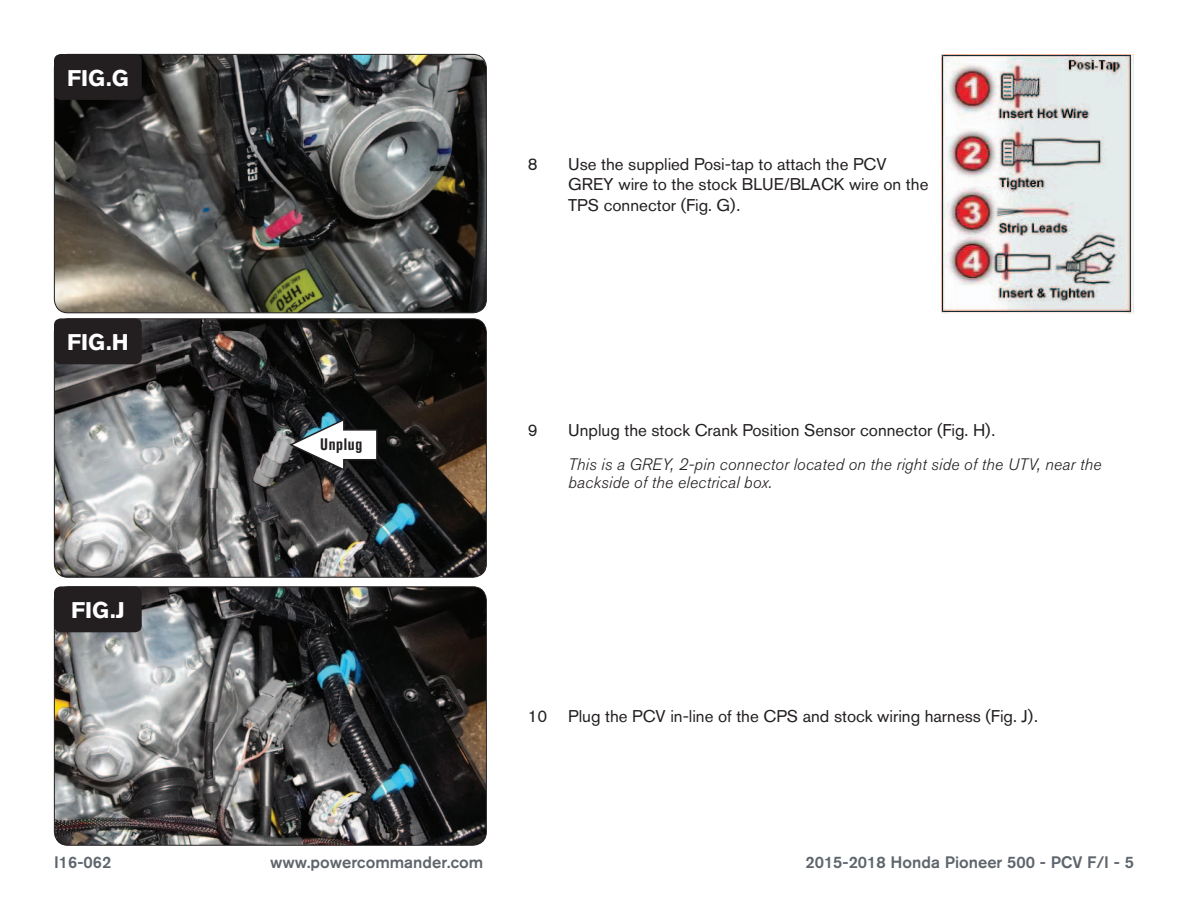
<style>
.page{position:relative;width:1188px;height:918px;background:#fff}
.page>*{position:absolute;margin:0;border:0;box-sizing:border-box;transform-origin:0 0}
.t1{font:700 22.5px "Akzidenz Grotesk BQ";color:#fff}
.Bodycopy{font:16.8px/20.2px "Akzidenz Grotesk BQ";color:#231f20}
.Bodycopy-2{font:italic 300 16.5px/18px "Akzidenz Grotesk BQ";letter-spacing:.01em;color:#231f20}
.t2{font:500 16.5px "Akzidenz Grotesk BQ";color:#5e656c}
.Callouts{font:700 condensed 16.5px "Akzidenz Grotesk BQ";letter-spacing:.04em;color:#231f20}
</style>
<div class="page">
<img style="left:54px;top:54px;width:432px;height:259px">
<div style="left:54px;top:54px;width:433px;height:259px;border:1px solid #231f20;border-radius:14px"></div>
<div style="left:54px;top:54px;width:88px;height:46px;background:#231f20;border-radius:7px"></div>
<img style="left:54px;top:319px;width:431px;height:258px">
<div style="left:54px;top:318px;width:433px;height:260px;border:1px solid #231f20;border-radius:14px"></div>
<div style="left:54px;top:318px;width:88px;height:46px;background:#231f20;border-radius:7px"></div>
<img style="left:942px;top:54px;width:192px;height:259px">
<img style="left:54px;top:587px;width:431px;height:258px">
<div style="left:54px;top:586px;width:433px;height:260px;border:1px solid #231f20;border-radius:14px"></div>
<div style="left:54px;top:586px;width:88px;height:46px;background:#231f20;border-radius:7px"></div>
<svg style="left:287px;top:418px;width:91px;height:54px"></svg>
<p class="t1" style="left:67px;top:65px;width:63px">FIG.G</p>
<p class="t1" style="left:67px;top:329px;width:63px">FIG.H</p>
<p class="t1" style="left:71px;top:597px;width:55px">FIG.J</p>
<p class="Callouts" style="left:320px;top:435px;width:44px">Unplug</p>
<p class="Bodycopy" style="left:528px;top:154px;width:11px">8</p>
<p class="Bodycopy" style="left:568px;top:154px;width:362px">Use the supplied Posi-tap to attach the PCV<br>GREY wire to the stock BLUE/BLACK wire on the<br>TPS connector (Fig. G).</p>
<p class="Bodycopy" style="left:528px;top:420px;width:11px">9</p>
<p class="Bodycopy" style="left:568px;top:420px;width:429px">Unplug the stock Crank Position Sensor connector (Fig. H).</p>
<p class="Bodycopy-2" style="left:568px;top:456px;width:535px">This is a GREY, 2-pin connector located on the right side of the UTV, near the backside of the electrical box.</p>
<p class="Bodycopy" style="left:528px;top:706px;width:512px">10 Plug the PCV in-line of the CPS and stock wiring harness (Fig. J).</p>
<p class="t2" style="left:54px;top:852px;width:59px">I16-062</p>
<p class="t2" style="left:270px;top:852px;width:215px">www.powercommander.com</p>
<p class="t2" style="left:805px;top:852px;width:330px">2015-2018 Honda Pioneer 500 - PCV F/I - 5</p>
</div>
